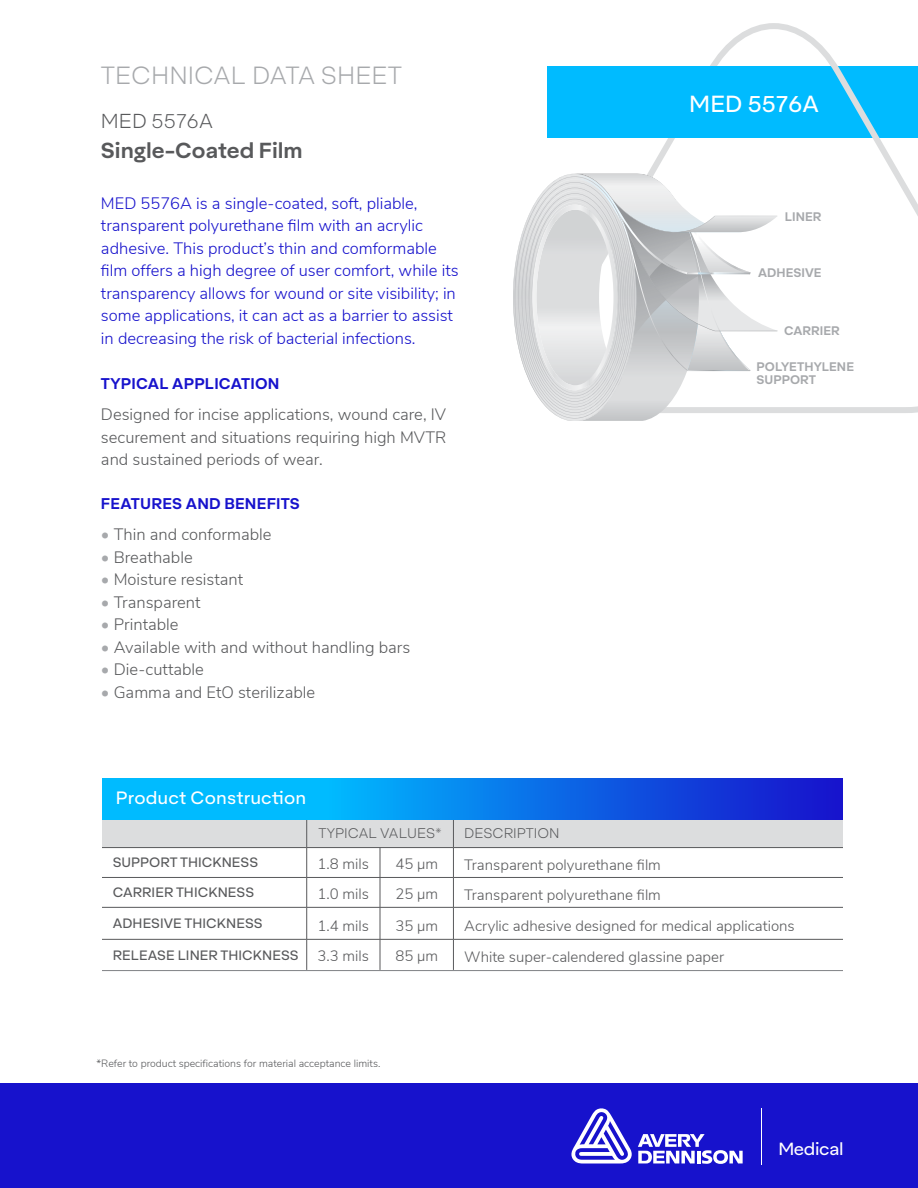
<style>
.page{position:relative;width:918px;height:1188px;background:#fff}
.page>*{position:absolute;margin:0;border:0;box-sizing:border-box;transform-origin:0 0}
.t1{font:300 24px "Aktifo A";color:#a7a9ac}
.t2{font:22.5px "Aktifo A";color:#fff}
.t3{font:600 21px "Aktifo A";color:#58595b}
.t4{font:300 19.5px "Aktifo A";color:#58595b}
.t5{font:17.25px "Aktifo A";letter-spacing:.005em;color:#fff}
.t6{font:16.95px "Aktifo A";letter-spacing:-.02em;color:#fff}
.t7{font:300 16.5px/22.5px "Nunito Sans";color:#1712cc}
.t8{font:300 16.5px/22.5px "Nunito Sans";color:#58595b;text-align:justify}
.t9{font:300 15px "Nunito Sans";color:#58595b}
.t10{font:600 15px "Aktifo A";letter-spacing:.01em;color:#1712cc}
.t11{font:300 13.5px "Aktifo A";color:#58595b}
.t12{font:13.2px "Aktifo A";color:#58595b}
.t13{font:600 12px/13.5px "Aktifo A";color:#a7a9ac}
.t14{font:300 10.5px "Nunito Sans";color:#58595b}
.s1{color:#a7a9ac}
</style>
<div class="page">
<hr style="left:102px;top:907px;width:205px;height:1px;background:#58595b">
<hr style="left:306px;top:908px;width:1px;height:31px;background:#58595b">
<hr style="left:380px;top:908px;width:1px;height:31px;background:#58595b">
<hr style="left:307px;top:907px;width:73px;height:1px;background:#58595b">
<hr style="left:380px;top:907px;width:73px;height:1px;background:#58595b">
<svg style="left:102px;top:819px;width:741px;height:88px"></svg>
<hr style="left:453px;top:908px;width:1px;height:31px;background:#58595b">
<hr style="left:453px;top:847px;width:390px;height:1px;background:#58595b">
<hr style="left:453px;top:877px;width:390px;height:1px;background:#58595b">
<hr style="left:453px;top:907px;width:390px;height:1px;background:#58595b">
<hr style="left:102px;top:939px;width:205px;height:1px;background:#58595b">
<hr style="left:306px;top:940px;width:1px;height:30px;background:#58595b">
<hr style="left:307px;top:939px;width:73px;height:1px;background:#58595b">
<hr style="left:380px;top:939px;width:73px;height:1px;background:#58595b">
<hr style="left:380px;top:940px;width:1px;height:30px;background:#58595b">
<hr style="left:453px;top:940px;width:1px;height:30px;background:#58595b">
<hr style="left:453px;top:939px;width:390px;height:1px;background:#58595b">
<div style="left:0;top:1083px;width:918px;height:105px;background:#1712cc"></div>
<svg style="left:572px;top:23px;width:346px;height:390px"></svg>
<div style="left:547px;top:66px;width:195px;height:72px;background:#0bf"></div>
<hr style="left:102px;top:970px;width:741px;height:1px;background:#808285">
<svg style="left:513px;top:174px;width:265px;height:247px"></svg>
<svg style="left:102px;top:779px;width:741px;height:40px;background:#087dec"></svg>
<hr style="left:761px;top:1108px;width:1px;height:57px;background:#fff">
<svg style="left:638px;top:1134px;width:105px;height:30px"></svg>
<svg style="left:571px;top:1108px;width:61px;height:56px"></svg>
<h1 class="t1" style="left:101px;top:61px;width:302px">TECHNICAL DATA SHEET</h1>
<p class="t4" style="left:101px;top:109px;width:114px">MED 5576A</p>
<p class="t3" style="left:101px;top:136px;width:203px">Single-Coated Film</p>
<p class="t7" style="left:101px;top:191px;width:359px">MED 5576A is a single-coated, soft, pliable, transparent polyurethane film with an acrylic adhesive. This product’s thin and comformable film offers a high degree of user comfort, while its transparency allows for wound or site visibility; in some applications, it can act as a barrier to assist in decreasing the risk of bacterial infections.</p>
<p class="t10" style="left:101px;top:373px;width:180px">TYPICAL APPLICATION</p>
<p class="t8" style="left:101px;top:402px;width:347px">Designed for incise applications, wound care, IV securement and situations requiring high MVTR and sustained periods of wear.</p>
<p class="t10" style="left:101px;top:493px;width:200px">FEATURES AND BENEFITS</p>
<p class="t8" style="left:101px;top:522px;width:172px"><span class="s1">•</span> Thin and conformable</p>
<p class="t8" style="left:101px;top:545px;width:93px"><span class="s1">•</span> Breathable</p>
<p class="t8" style="left:101px;top:567px;width:144px"><span class="s1">•</span> Moisture resistant</p>
<p class="t8" style="left:101px;top:590px;width:101px"><span class="s1">•</span> Transparent</p>
<p class="t8" style="left:101px;top:612px;width:79px"><span class="s1">•</span> Printable</p>
<p class="t8" style="left:101px;top:635px;width:311px"><span class="s1">•</span> Available with and without handling bars</p>
<p class="t8" style="left:101px;top:657px;width:104px"><span class="s1">•</span> Die-cuttable</p>
<p class="t8" style="left:101px;top:680px;width:216px"><span class="s1">•</span> Gamma and EtO sterilizable</p>
<p class="t5" style="left:116px;top:787px;width:192px">Product Construction</p>
<p class="t11" style="left:319px;top:825px;width:125px">TYPICAL VALUES*</p>
<p class="t11" style="left:464px;top:825px;width:97px">DESCRIPTION</p>
<h2 class="t2" style="left:689px;top:90px;width:131px">MED 5576A</h2>
<p class="t13" style="left:785px;top:210px;width:38px">LINER</p>
<p class="t13" style="left:758px;top:266px;width:65px">ADHESIVE</p>
<p class="t13" style="left:784px;top:324px;width:57px">CARRIER</p>
<p class="t13" style="left:757px;top:360px;width:99px">POLYETHYLENE<br>SUPPORT</p>
<p class="t12" style="left:113px;top:854px;width:147px">SUPPORT THICKNESS</p>
<p class="t9" style="left:318px;top:853px;width:53px">1.8 mils</p>
<p class="t9" style="left:395px;top:853px;width:44px">45 μm</p>
<p class="t9" style="left:464px;top:854px;width:198px">Transparent polyurethane film</p>
<p class="t12" style="left:113px;top:884px;width:143px">CARRIER THICKNESS</p>
<p class="t9" style="left:318px;top:883px;width:53px">1.0 mils</p>
<p class="t9" style="left:395px;top:883px;width:44px">25 μm</p>
<p class="t9" style="left:464px;top:884px;width:198px">Transparent polyurethane film</p>
<p class="t12" style="left:113px;top:915px;width:152px">ADHESIVE THICKNESS</p>
<p class="t9" style="left:318px;top:915px;width:53px">1.4 mils</p>
<p class="t9" style="left:395px;top:915px;width:44px">35 μm</p>
<p class="t9" style="left:464px;top:915px;width:332px">Acrylic adhesive designed for medical applications</p>
<p class="t12" style="left:113px;top:947px;width:187px">RELEASE LINER THICKNESS</p>
<p class="t9" style="left:318px;top:944px;width:53px">3.3 mils</p>
<p class="t9" style="left:395px;top:944px;width:44px">85 μm</p>
<p class="t9" style="left:464px;top:946px;width:261px">White super-calendered glassine paper</p>
<p class="t14" style="left:96px;top:1056px;width:285px">*Refer to product specifications for material acceptance limits.</p>
<p class="t6" style="left:778px;top:1138px;width:67px">Medical</p>
</div>
